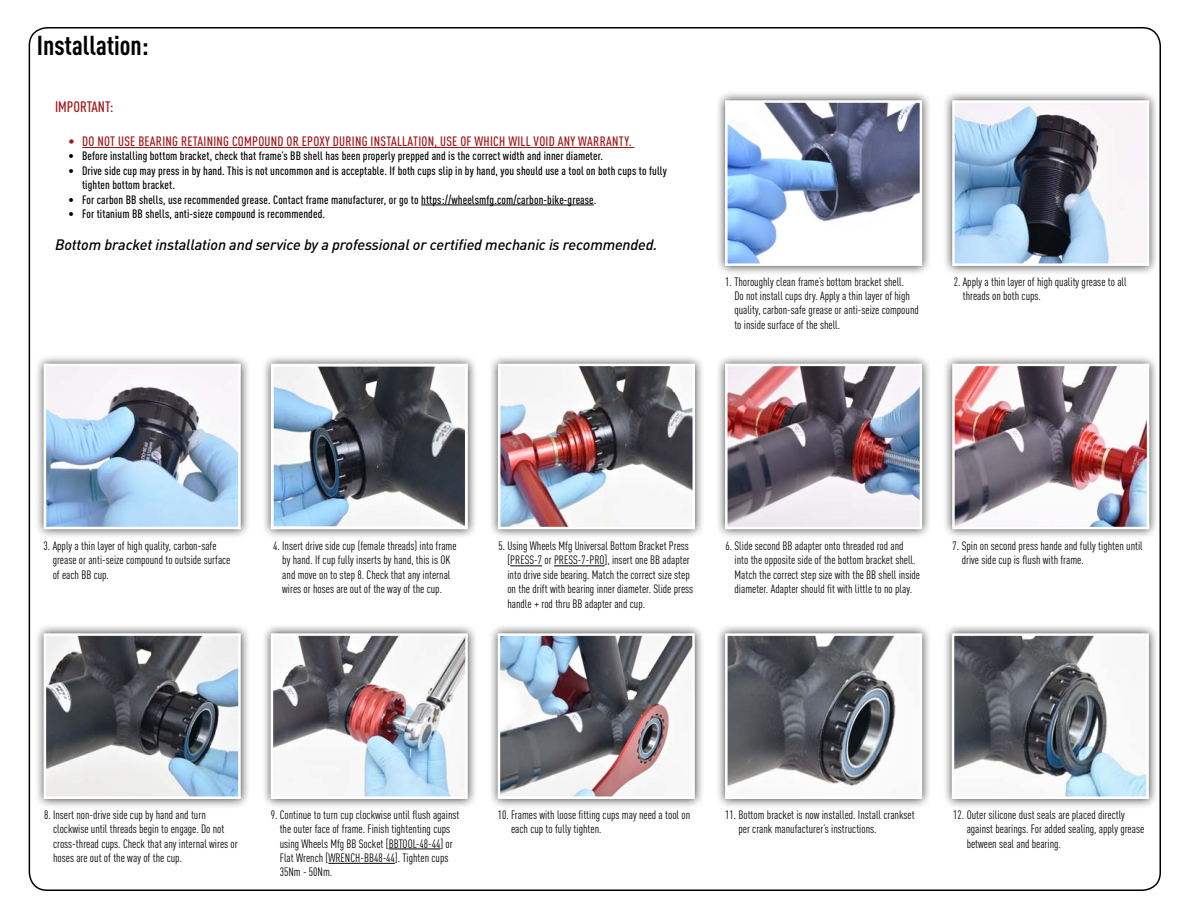
<style>
.page{position:relative;width:1188px;height:918px;background:#fff}
.page>*{position:absolute;margin:0;border:0;box-sizing:border-box;transform-origin:0 0}
.t1{font:700 condensed 27px "DIN Pro";color:#000}
.t2{font:italic 500 15px "DIN Pro";letter-spacing:-.01em;color:#000}
.t3{font:500 condensed 15px "DIN Pro";color:#a3181c}
.t4{font:500 condensed 13.5px "DIN Pro";letter-spacing:.02em;color:#a3181c}
.t5{font:condensed 12px/14.4px "DIN Pro";color:#000}
.t6{font:500 condensed 12px/14.4px "DIN Pro";letter-spacing:.01em;color:#000}
</style>
<div class="page">
<div style="left:715px;top:90px;width:217px;height:186px;background:#000;opacity:.75"></div>
<img style="left:728px;top:103px;width:191px;height:160px">
<div style="left:725px;top:100px;width:197px;height:166px;border:2px solid #fff"></div>
<div style="left:942px;top:90px;width:217px;height:186px;background:#000;opacity:.75"></div>
<img style="left:955px;top:103px;width:191px;height:160px">
<div style="left:952px;top:100px;width:197px;height:166px;border:2px solid #fff"></div>
<div style="left:261px;top:354px;width:217px;height:185px;background:#000;opacity:.75"></div>
<img style="left:275px;top:368px;width:189px;height:157px">
<div style="left:271px;top:364px;width:197px;height:165px;border:3px solid #fff"></div>
<div style="left:34px;top:354px;width:216px;height:185px;background:#000;opacity:.75"></div>
<img style="left:47px;top:367px;width:191px;height:159px">
<div style="left:44px;top:364px;width:197px;height:165px;border:2px solid #fff"></div>
<hr style="left:389px;top:848px;width:51px;height:1px;background:#000">
<hr style="left:328px;top:863px;width:67px;height:1px;background:#000">
<div style="left:261px;top:624px;width:216px;height:185px;background:#000;opacity:.75"></div>
<img style="left:275px;top:637px;width:189px;height:158px">
<div style="left:271px;top:633px;width:197px;height:166px;border:3px solid #fff"></div>
<div style="left:488px;top:624px;width:216px;height:185px;background:#000;opacity:.75"></div>
<img style="left:502px;top:637px;width:189px;height:158px">
<div style="left:498px;top:633px;width:197px;height:166px;border:3px solid #fff"></div>
<div style="left:942px;top:624px;width:216px;height:185px;background:#000;opacity:.75"></div>
<img style="left:956px;top:637px;width:189px;height:158px">
<div style="left:952px;top:633px;width:197px;height:166px;border:3px solid #fff"></div>
<div style="left:715px;top:624px;width:217px;height:185px;background:#000;opacity:.75"></div>
<img style="left:729px;top:637px;width:189px;height:158px">
<div style="left:725px;top:633px;width:197px;height:166px;border:3px solid #fff"></div>
<div style="left:34px;top:624px;width:216px;height:185px;background:#000;opacity:.75"></div>
<img style="left:48px;top:637px;width:189px;height:158px">
<div style="left:44px;top:633px;width:197px;height:166px;border:3px solid #fff"></div>
<hr style="left:510px;top:565px;width:32px;height:1px;background:#000">
<hr style="left:554px;top:565px;width:51px;height:1px;background:#000">
<div style="left:488px;top:354px;width:217px;height:185px;background:#000;opacity:.75"></div>
<img style="left:501px;top:367px;width:191px;height:159px">
<div style="left:498px;top:364px;width:197px;height:165px;border:2px solid #fff"></div>
<div style="left:715px;top:354px;width:217px;height:185px;background:#000;opacity:.75"></div>
<img style="left:728px;top:367px;width:191px;height:159px">
<div style="left:725px;top:364px;width:197px;height:165px;border:2px solid #fff"></div>
<div style="left:942px;top:354px;width:217px;height:185px;background:#000;opacity:.75"></div>
<img style="left:955px;top:367px;width:191px;height:159px">
<div style="left:952px;top:364px;width:197px;height:165px;border:2px solid #fff"></div>
<hr style="left:82px;top:147px;width:553px;height:1px;background:#a3181c">
<hr style="left:421px;top:204px;width:173px;height:1px;background:#000">
<h1 class="t1" style="left:37px;top:29px;width:113px">Installation:</h1>
<p class="t3" style="left:55px;top:98px;width:60px">IMPORTANT:</p>
<p class="t4" style="left:69px;top:133px;width:88px">• DO NOT use bearin</p>
<p class="t4" style="left:172px;top:133px;width:27px">g retainin</p>
<p class="t4" style="left:223px;top:133px;width:17px">g compound</p>
<p class="t4" style="left:287px;top:133px;width:53px">or epoxy durin</p>
<p class="t4" style="left:362px;top:133px;width:52px">g in stallation</p>
<p class="t4" style="left:434px;top:133px;width:160px">, use of which will void any warrant</p>
<p class="t4" style="left:624px;top:133px;width:9px">y.</p>
<p class="t6" style="left:69px;top:149px;width:536px">• Before installing bottom bracket, check that frame’s BB shell has been properly prepped and is the correct width and inner diameter.</p>
<p class="t6" style="left:82px;top:163px;width:586px;text-indent:-14px">• Drive side cup may press in by hand. This is not uncommon and is acceptable. If both cups slip in by hand, you should use a tool on both cups to fully tighten bottom bracket.</p>
<p class="t6" style="left:69px;top:192px;width:529px">• For carbon BB shells, use recommended grease. Contact frame manufacturer, or go to https://wheelsmfg.com/carbon-bike-grease.</p>
<p class="t6" style="left:69px;top:206px;width:258px">• For titanium BB shells, anti-sieze compound is recommended.</p>
<p class="t2" style="left:55px;top:235px;width:604px">Bottom bracket installation and service by a professional or certified mechanic is recommended.</p>
<p class="t5" style="left:734px;top:274px;width:186px;text-indent:-9px">1. Thoroughly clean frame’s bottom bracket shell.<br>Do not install cups dry. Apply a thin layer of high quality, carbon-safe grease or anti-seize compound to inside surface of the shell.</p>
<p class="t5" style="left:963px;top:274px;width:165px;text-indent:-9px">2. Apply a thin layer of high quality grease to all threads on both cups.</p>
<p class="t5" style="left:53px;top:539px;width:179px;text-indent:-9px">3. Apply a thin layer of high quality, carbon-safe grease or anti-seize compound to outside surface of each BB cup.</p>
<p class="t5" style="left:273px;top:539px;width:185px;text-align:center">4. Insert drive side cup (female threads) into frame by hand. If cup fully inserts by hand, this is OK and move on to step 8. Check that any internal wires or hoses are out of the way of the cup.</p>
<p class="t5" style="left:507px;top:539px;width:187px;text-indent:-9px">5. Using Wheels Mfg Universal Bottom Bracket Press [PRESS-7 or PRESS-7-PRO], insert one BB adapter into drive side bearing. Match the correct size step on the drift with bearing inner diameter. Slide press handle + rod thru BB adapter and cup.</p>
<p class="t5" style="left:735px;top:539px;width:187px;text-indent:-9px">6. Slide second BB adapter onto threaded rod and into the opposite side of the bottom bracket shell.<br>Match the correct step size with the BB shell inside diameter. Adapter should fit with little to no play.</p>
<p class="t5" style="left:962px;top:539px;width:183px;text-indent:-9px">7. Spin on second press hande and fully tighten until drive side cup is flush with frame.</p>
<p class="t5" style="left:53px;top:807px;width:186px;text-indent:-9px">8. Insert non-drive side cup by hand and turn clockwise until threads begin to engage. Do not cross-thread cups. Check that any internal wires or hoses are out of the way of the cup.</p>
<p class="t5" style="left:280px;top:807px;width:181px;text-indent:-9px">9. Continue to turn cup clockwise until flush against the outer face of frame. Finish tightenting cups using Wheels Mfg BB Socket [BBTOOL-48-44] or Flat Wrench [WRENCH-BB48-44]. Tighten cups 35Nm - 50Nm.</p>
<p class="t5" style="left:511px;top:807px;width:181px;text-indent:-13px">10. Frames with loose fitting cups may need a tool on each cup to fully tighten.</p>
<p class="t5" style="left:967px;top:807px;width:179px;text-indent:-13px">12. Outer silicone dust seals are placed directly against bearings. For added sealing, apply grease between seal and bearing.</p>
<p class="t5" style="left:738px;top:807px;width:178px;text-indent:-13px">11. Bottom bracket is now installed. Install crankset per crank manufacturer’s instructions.</p>
</div>
